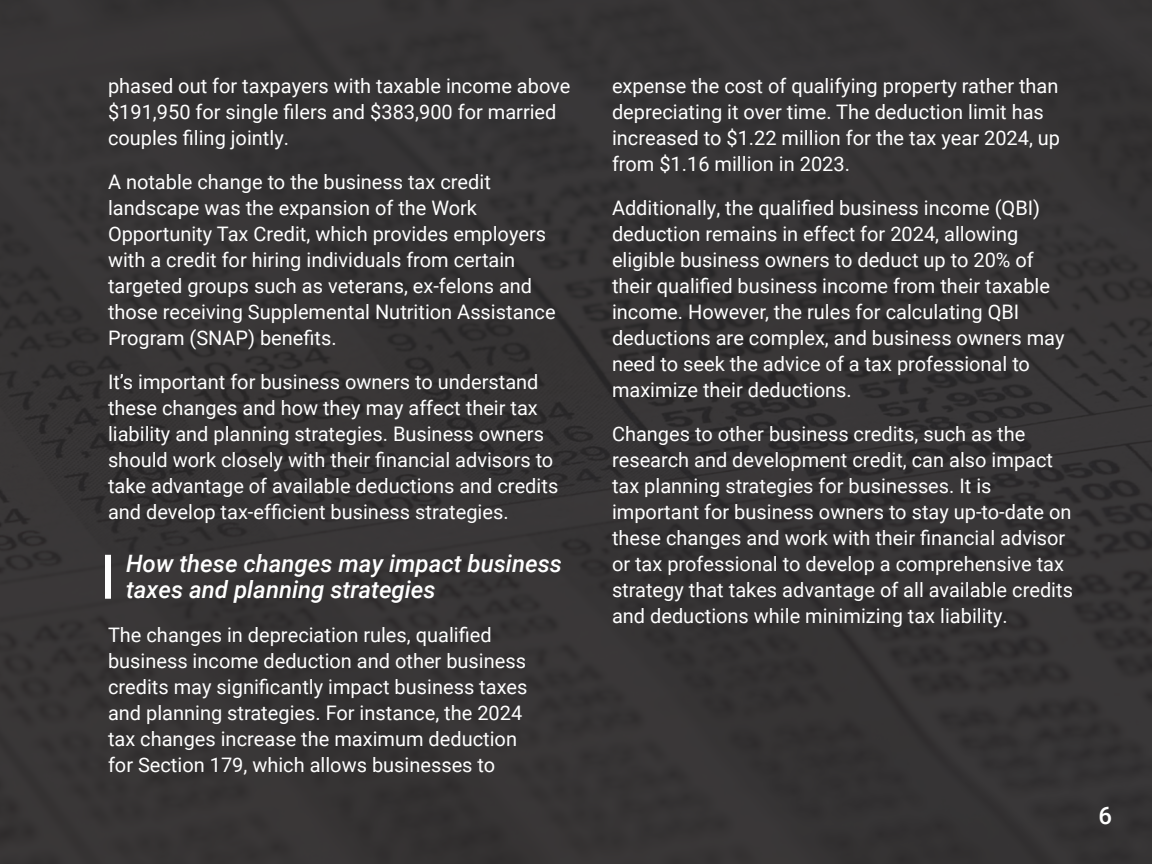
<style>
.page{position:relative;width:1152px;height:864px;background:#363435}
.page>*{position:absolute;margin:0;border:0;box-sizing:border-box;transform-origin:0 0}
.Subheader{font:italic 500 24px/26px "Roboto";color:#fff}
.t1{font:500 24px "Roboto";color:#fff}
.Body_Text{font:20px/26px "Roboto";color:#fff}
</style>
<div class="page">
<div style="left:105px;top:555px;width:6px;height:44px;background:#fff"></div>
<p class="Body_Text" style="left:108px;top:72px;width:464px">phased out for taxpayers with taxable income above $191,950 for single filers and $383,900 for married couples filing jointly.</p>
<p class="Body_Text" style="left:108px;top:168px;width:449px">A notable change to the business tax credit landscape was the expansion of the Work Opportunity Tax Credit, which provides employers with a credit for hiring individuals from certain targeted groups such as veterans, ex-felons and those receiving Supplemental Nutrition Assistance Program (SNAP) benefits.</p>
<p class="Body_Text" style="left:108px;top:368px;width:452px">It’s important for business owners to understand these changes and how they may affect their tax liability and planning strategies. Business owners should work closely with their financial advisors to take advantage of available deductions and credits and develop tax-efficient business strategies.</p>
<p class="Subheader" style="left:126px;top:550px;width:437px">How these changes may impact business taxes and planning strategies</p>
<p class="Body_Text" style="left:108px;top:621px;width:421px">The changes in depreciation rules, qualified business income deduction and other business credits may significantly impact business taxes and planning strategies. For instance, the 2024 tax changes increase the maximum deduction for Section 179, which allows businesses to</p>
<p class="Body_Text" style="left:612px;top:72px;width:450px">expense the cost of qualifying property rather than depreciating it over time. The deduction limit has increased to $1.22 million for the tax year 2024, up from $1.16 million in 2023.</p>
<p class="Body_Text" style="left:612px;top:194px;width:454px">Additionally, the qualified business income (QBI) deduction remains in effect for 2024, allowing eligible business owners to deduct up to 20% of their qualified business income from their taxable income. However, the rules for calculating QBI deductions are complex, and business owners may need to seek the advice of a tax professional to maximize their deductions.</p>
<p class="Body_Text" style="left:612px;top:420px;width:463px">Changes to other business credits, such as the research and development credit, can also impact tax planning strategies for businesses. It is important for business owners to stay up-to-date on these changes and work with their financial advisor or tax professional to develop a comprehensive tax strategy that takes advantage of all available credits and deductions while minimizing tax liability.</p>
<p class="t1" style="left:1098px;top:799px;width:15px">6</p>
</div>
